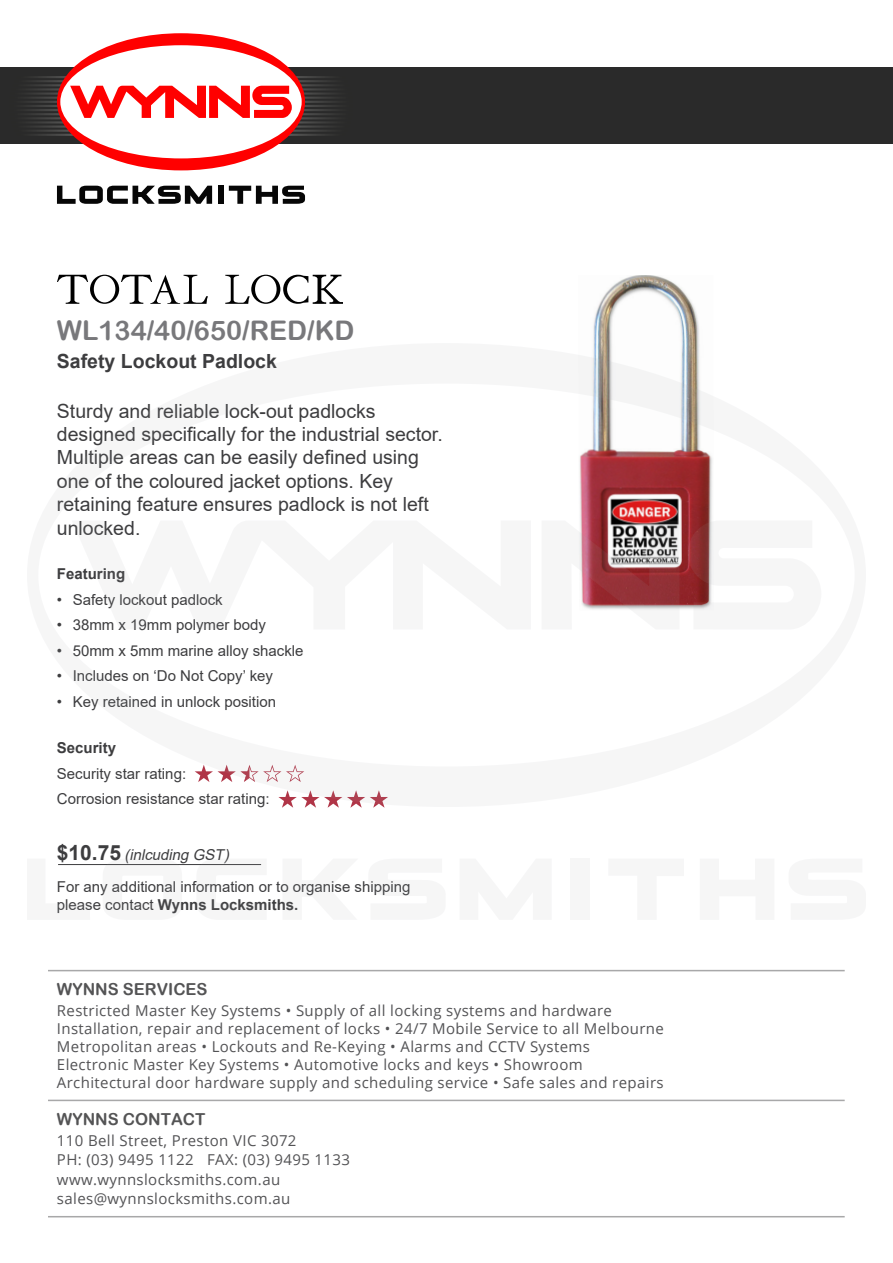
<style>
.page{position:relative;width:893px;height:1263px;background:#fff}
.page>*{position:absolute;margin:0;border:0;box-sizing:border-box;transform-origin:0 0}
.t1{font:27px "Arial Rounded MT Bold";color:#78787b}
.t2{font:19.5px/23.4px "Arial";color:#3d3d3f}
.t3{font:700 19.5px "Arial";color:#3d3d3f}
.t4{font:16.5px "Arial Rounded MT Bold";color:#545455}
.t5{font:15px/18px "Open Sans";letter-spacing:.025em;color:#535355}
.t6{font:15px/25.5px "Arial";color:#3d3d3f}
.t7{font:italic 15px "Arial";color:#3d3d3f}
.t8{font:700 15px "Arial";color:#3d3d3f}
.s1{font-weight:700;font-style:normal;font-size:21px}
.s2{font-weight:700}
</style>
<div class="page">
<div style="left:0;top:67px;width:893px;height:77px;background:#2a2a2a"></div>
<svg style="left:57px;top:185px;width:155px;height:19px"></svg>
<div style="left:218px;top:186px;width:5px;height:18px;background:#060606"></div>
<svg style="left:229px;top:186px;width:76px;height:18px"></svg>
<svg style="left:27px;top:33px;width:309px;height:137px"></svg>
<hr style="left:48px;top:1100px;width:797px;height:1px;background:#a8a8a9">
<hr style="left:48px;top:1216px;width:797px;height:1px;background:#a8a8a9">
<hr style="left:48px;top:970px;width:797px;height:1px;background:#a8a8a9">
<img style="left:593px;top:275px;width:107px;height:68px">
<hr style="left:58px;top:864px;width:203px;height:1px;background:#3d3d3f">
<svg style="left:282px;top:807px;width:103px;height:1px"></svg>
<svg style="left:225px;top:275px;width:118px;height:29px"></svg>
<svg style="left:57px;top:275px;width:151px;height:29px"></svg>
<svg style="left:58px;top:864px;width:32px;height:2px"></svg>
<svg style="left:103px;top:864px;width:79px;height:2px"></svg>
<svg style="left:196px;top:864px;width:66px;height:2px"></svg>
<div style="left:571px;top:858px;width:19px;height:62px;background:#f6f6f6"></div>
<svg style="left:195px;top:343px;width:519px;height:464px"></svg>
<svg style="left:542px;top:520px;width:137px;height:109px"></svg>
<svg style="left:195px;top:520px;width:336px;height:109px;fill:#f6f6f6"></svg>
<svg style="left:688px;top:520px;width:26px;height:109px"></svg>
<h1 class="t1" style="left:57px;top:315px;width:299px">WL134/40/650/RED/KD</h1>
<h2 class="t3" style="left:57px;top:348px;width:221px">Safety Lockout Padlock</h2>
<h2 class="t2" style="left:57px;top:399px;width:387px">Sturdy and reliable lock-out padlocks designed specifically for the industrial sector.<br>Multiple areas can be easily defined using one of the coloured jacket options. Key retaining feature ensures padlock is not left unlocked.</h2>
<p class="t8" style="left:57px;top:563px;width:70px">Featuring</p>
<p class="t6" style="left:57px;top:587px;width:167px">• Safety lockout padlock</p>
<p class="t6" style="left:57px;top:612px;width:211px">• 38mm x 19mm polymer body</p>
<p class="t6" style="left:57px;top:638px;width:248px">• 50mm x 5mm marine alloy shackle</p>
<p class="t6" style="left:57px;top:663px;width:218px">• Includes on ‘Do Not Copy’ key</p>
<p class="t6" style="left:57px;top:689px;width:221px">• Key retained in unlock position</p>
<p class="t8" style="left:57px;top:737px;width:61px">Security</p>
<p class="t6" style="left:57px;top:761px;width:214px">Security star rating:<br>Corrosion resistance star rating:</p>
<p class="t7" style="left:57px;top:845px;width:177px"><span class="s1">$ 1 0 . 7 5</span> (inlcuding GST)</p>
<p class="t6" style="left:57px;top:878px;width:355px;line-height:18px">For any additional information or to organise shipping please contact <span class="s2">Wynns Locksmiths.</span></p>
<p class="t4" style="left:57px;top:980px;width:152px">WYNNS SERVICES</p>
<p class="t5" style="left:57px;top:1001px;width:608px">Restricted Master Key Systems • Supply of all locking systems and hardware Installation, repair and replacement of locks • 24/7 Mobile Service to all Melbourne Metropolitan areas • Lockouts and Re-Keying • Alarms and CCTV Systems Electronic Master Key Systems • Automotive locks and keys • Showroom Architectural door hardware supply and scheduling service • Safe sales and repairs</p>
<p class="t4" style="left:57px;top:1109px;width:150px">WYNNS CONTACT</p>
<p class="t5" style="left:57px;top:1130px;width:295px;line-height:19.5px">110 Bell Street, Preston VIC 3072<br>PH: (03) 9495 1122 FAX: (03) 9495 1133 www.wynnslocksmiths.com.au sales@wynnslocksmiths.com.au</p>
</div>
